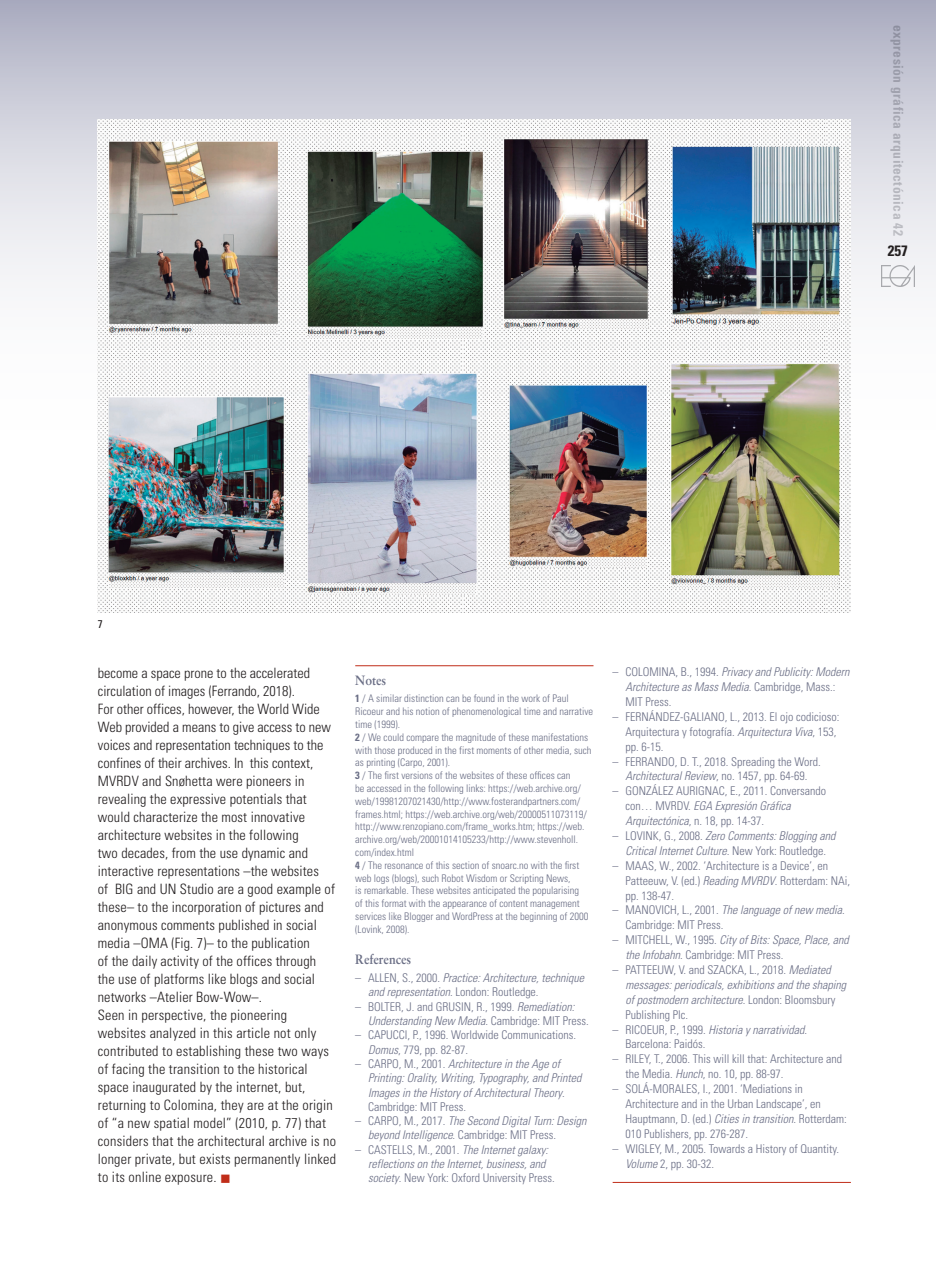
<style>
.page{position:relative;width:936px;height:1276px;background:#fff}
.page>*{position:absolute;margin:0;border:0;box-sizing:border-box;transform-origin:0 0}
.t1{font:700 condensed 15px "Univers";color:#231f20}
.t2{font:300 condensed 14.25px/18px "Univers";letter-spacing:.01em;color:#231f20}
.t3{font:700 condensed 13.5px "Univers";letter-spacing:.035em;color:#a8a9ad}
.t4{font:700 13.5px "Sabon";color:#6b6f86;scale:.9 1}
.t5{font:300 condensed 12px/14.9px "Univers";color:#6b6f86}
.t6{font:italic 300 condensed 12px/14.2px "Univers";color:#6b6f86}
.PIES_DE_FOTO_INGLES{font:condensed 11.25px "Univers";color:#231f20}
.Endnote_text{font:300 condensed 10.5px/12.8px "Univers";color:#6b6f86}
.s1{color:#c02d19}
.s2{font-weight:700}
.s3{font-style:normal}
.s4{font-style:italic}
</style>
<div class="page">
<svg style="left:0;top:0;width:935px;height:459px"></svg>
<img style="left:880px;top:265px;width:34px;height:21px">
<hr style="left:355px;top:665px;width:238px;height:1px;background:#c02d19">
<img style="left:98px;top:119px;width:752px;height:494px">
<hr style="left:612px;top:1182px;width:238px;height:1px;background:#c02d19">
<p class="t3" style="left:906px;top:25px;width:213px;rotate:90deg">expresión gráfica arquitectónica 42</p>
<p class="t1" style="left:887px;top:242px;width:21px">257</p>
<p class="PIES_DE_FOTO_INGLES" style="left:98px;top:617px;width:6px">7</p>
<p class="t2" style="left:98px;top:664px;width:214px">become a space prone to the accelerated circulation of images (Ferrando, 2018).</p>
<p class="t2" style="left:98px;top:700px;width:239px">For other offices, however, the World Wide Web provided a means to give access to new voices and representation techniques to the confines of their archives. In this context, MVRDV and Snøhetta were pioneers in revealing the expressive potentials that would characterize the most innovative architecture websites in the following<br>two decades, from the use dynamic and interactive representations –the websites<br>of BIG and UN Studio are a good example of these– to the incorporation of pictures and anonymous comments published in social media –OMA (Fig. 7)– to the publication<br>of the daily activity of the offices through the use of platforms like blogs and social networks –Atelier Bow-Wow–.</p>
<p class="t2" style="left:98px;top:1006px;width:240px">Seen in perspective, the pioneering websites analyzed in this article not only contributed to establishing these two ways of facing the transition to the historical space inaugurated by the internet, but, returning to Colomina, they are at the origin of “a new spatial model” (2010, p. 77) that considers that the architectural archive is no longer private, but exists permanently linked to its online exposure. <span class="s1">■</span></p>
<p class="t4" style="left:355px;top:672px;width:36px">Notes</p>
<p class="Endnote_text" style="left:355px;top:692px;width:239px"><span class="s2">1</span> / A similar distinction can be found in the work of Paul<br>Ricoeur and his notion of phenomenological time and narrative time (1999).</p>
<p class="Endnote_text" style="left:355px;top:730px;width:238px"><span class="s2">2</span> / We could compare the magnitude of these manifestations with those produced in the first moments of other media, such as printing (Carpo, 2001).</p>
<p class="Endnote_text" style="left:355px;top:769px;width:233px"><span class="s2">3</span> / The first versions of the websites of these offices can<br>be accessed in the following links: https://web.archive.org/ web/19981207021430/http://www.fosterandpartners.com/ frames.html; https://web.archive.org/web/20000511073119/ http://www.renzopiano.com/frame_works.htm; https://web. archive.org/web/20001014105233/http://www.stevenholl. com/index.html</p>
<p class="Endnote_text" style="left:355px;top:859px;width:234px"><span class="s2">4</span> / The resonance of this section of snoarc.no with the first web logs (blogs), such Robot Wisdom or Scripting News,<br>is remarkable. These websites anticipated the popularising of this format with the appearance of content management services like Blogger and WordPress at the beginning of 2000 (Lovink, 2008).</p>
<p class="t4" style="left:355px;top:950px;width:64px">References</p>
<p class="t6" style="left:368px;top:970px;width:217px;text-indent:-13px"><span class="s3">– ALLEN, S., 2000.</span> Practice: Architecture, technique and representation<span class="s3">. London: Routledge.</span></p>
<p class="t5" style="left:368px;top:999px;width:222px;line-height:14.2px;text-indent:-13px">– BOLTER, J. and GRUSIN, R., 1999. <span class="s4">Remediation:<br>Understanding New Media</span>. Cambridge: MIT Press.</p>
<p class="t5" style="left:368px;top:1028px;width:210px;line-height:14.2px;text-indent:-13px">– CAPUCCI, P., 1996. Worldwide Communications.<br><span class="s4">Domus</span>, 779, pp. 82-87.</p>
<p class="t6" style="left:368px;top:1056px;width:215px;text-indent:-13px"><span class="s3">– CARPO, M., 2001.</span> Architecture in the Age of Printing: Orality, Writing, Typography, and Printed Images in the History of Architectural Theory<span class="s3">.<br>Cambridge: MIT Press.</span></p>
<p class="t6" style="left:368px;top:1113px;width:220px;text-indent:-13px"><span class="s3">– CARPO, M., 2017.</span> The Second Digital Turn: Design beyond Intelligence<span class="s3">. Cambridge: MIT Press.</span></p>
<p class="t6" style="left:368px;top:1142px;width:188px;text-indent:-13px"><span class="s3">– CASTELLS, M., 2001.</span> The Internet galaxy: reflections on the Internet, business, and society<span class="s3">. New York: Oxford University Press.</span></p>
<p class="t6" style="left:625px;top:664px;width:225px;line-height:14.9px;text-indent:-13px"><span class="s3">– COLOMINA, B., 1994.</span> Privacy and Publicity: Modern<br>Architecture as Mass Media<span class="s3">. Cambridge, Mass.:<br>MIT Press.</span></p>
<p class="t5" style="left:625px;top:709px;width:215px;text-indent:-13px">– FERNÁNDEZ-GALIANO, L., 2013. El ojo codicioso:<br>Arquitectura y fotografía. <span class="s4">Arquitectura Viva</span>, 153, pp. 6-15.</p>
<p class="t5" style="left:612px;top:754px;width:210px;text-align:center">– FERRANDO, D. T., 2018. Spreading the Word.<br><span class="s4">Architectural Review</span>, no. 1457, pp. 64-69.</p>
<p class="t5" style="left:625px;top:783px;width:202px;text-indent:-13px">– GONZÁLEZ AURIGNAC, E., 2011. Conversando con… MVRDV. <span class="s4">EGA Expresión Gráfica<br>Arquitectónica</span>, n. 18, pp. 14-37.</p>
<p class="t6" style="left:612px;top:828px;width:224px;line-height:14.9px;text-align:center"><span class="s3">– LOVINK, G., 2008.</span> Zero Comments: Blogging and<br>Critical Internet Culture. <span class="s3">New York: Routledge.</span></p>
<p class="t5" style="left:625px;top:858px;width:226px;text-indent:-13px">– MAAS, W., 2002. ‘Architecture is a Device’, en<br>Patteeuw, V. (ed.) <span class="s4">Reading MVRDV</span>. Rotterdam: NAi, pp. 138-47.</p>
<p class="t5" style="left:625px;top:902px;width:221px;text-indent:-13px">– MANOVICH, L., 2001. <span class="s4">The language of new media</span>.<br>Cambridge: MIT Press.</p>
<p class="t5" style="left:625px;top:932px;width:225px;text-indent:-13px">– MITCHELL, W., 1995. <span class="s4">City of Bits: Space, Place, and the Infobahn</span>. Cambridge: MIT Press.</p>
<p class="t6" style="left:625px;top:962px;width:222px;line-height:14.9px;text-indent:-13px"><span class="s3">– PATTEEUW, V. and SZACKA, L., 2018.</span> Mediated messages: periodicals, exhibitions and the shaping of postmodern architecture<span class="s3">. London: Bloomsbury Publishing Plc.</span></p>
<p class="t5" style="left:625px;top:1022px;width:183px;text-indent:-13px">– RICOEUR, P., 1999. <span class="s4">Historia y narratividad</span>.<br>Barcelona: Paidós.</p>
<p class="t5" style="left:625px;top:1051px;width:218px;text-indent:-13px">– RILEY, T., 2006. This will kill that: Architecture and the Media. <span class="s4">Hunch</span>, no. 10, pp. 88-97.</p>
<p class="t5" style="left:625px;top:1081px;width:223px;text-indent:-13px">– SOLÁ-MORALES, I., 2001. ‘Mediations in Architecture and in the Urban Landscape’, en Hauptmann, D. (ed.) <span class="s4">Cities in transition</span>. Rotterdam:<br>010 Publishers, pp. 276-287.</p>
<p class="t5" style="left:625px;top:1141px;width:215px;text-indent:-13px">– WIGLEY, M., 2005. Towards a History of Quantity.<br><span class="s4">Volume</span> 2, pp. 30-32.</p>
</div>
